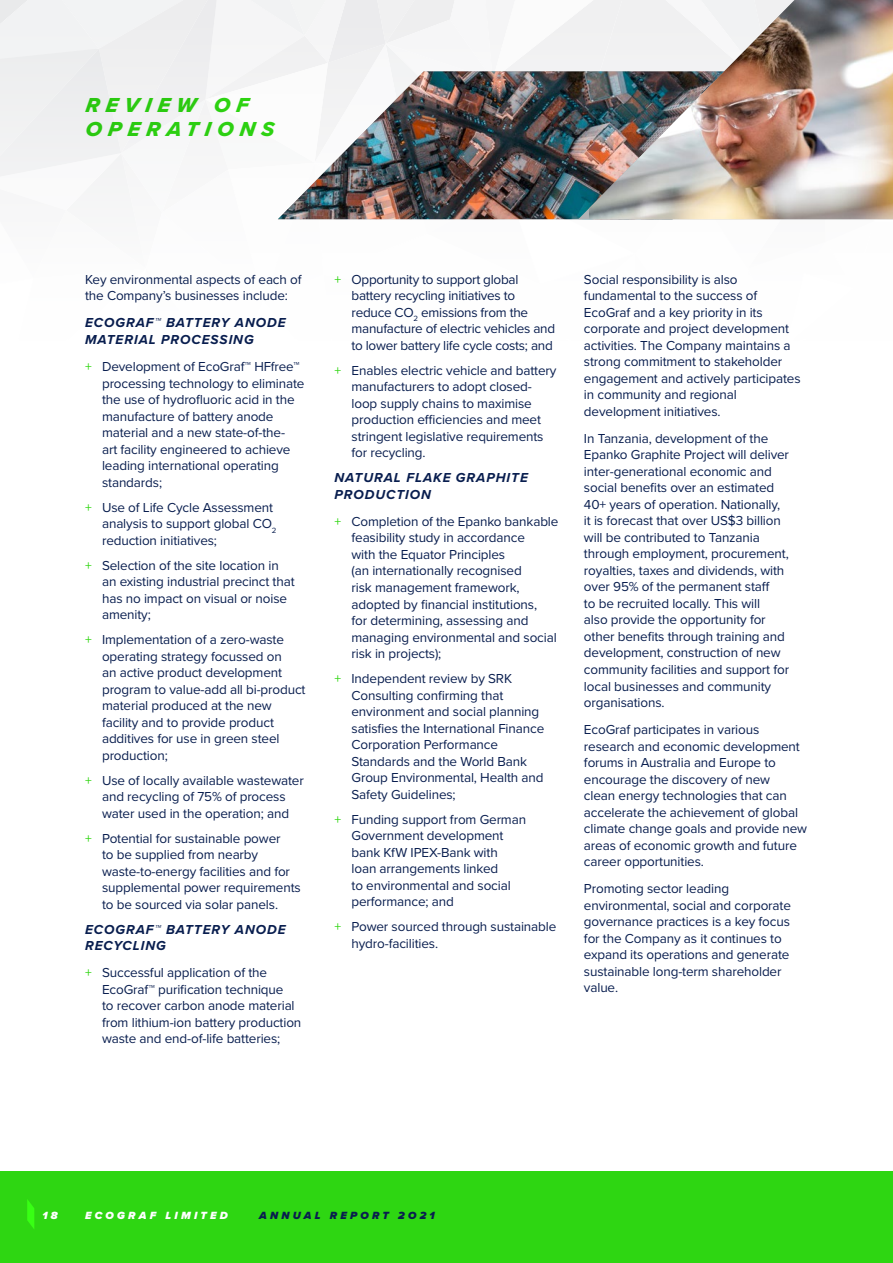
<style>
.page{position:relative;width:893px;height:1263px;background:#fff}
.page>*{position:absolute;margin:0;border:0;box-sizing:border-box;transform-origin:0 0}
.Body{font:21px/24px "Proxima Nova Extrabld It";letter-spacing:.3em;color:#2ed612}
.BODY{font:13.5px/16.5px "Proxima Nova";letter-spacing:-.01em;color:#091e4f}
.t1{font:italic 700 13.5px/16.5px "Proxima Nova";letter-spacing:.07em;color:#091e4f}
.t2{font:italic 900 10.8px "Proxima Nova";letter-spacing:.3em;color:#fff}
.t3{font:italic 900 10.8px "Proxima Nova";letter-spacing:.3em;color:#091e4f}
.s1{color:#2fd611}
</style>
<div class="page">
<div style="left:0;top:1171px;width:893px;height:92px;background:#2ed612"></div>
<svg style="left:27px;top:1199px;width:7px;height:30px"></svg>
<div style="left:0;top:0;width:893px;height:220px;background:#f3f3f4"></div>
<img style="left:278px;top:71px;width:300px;height:148px">
<img style="left:578px;top:0;width:11px;height:219px">
<img style="left:589px;top:0;width:304px;height:219px">
<p class="Body" style="left:85px;top:94px;width:190px">REVIEW OF<br>OPERATIONS</p>
<p class="BODY" style="left:85px;top:271px;width:218px">Key environmental aspects of each of the Company’s businesses include:</p>
<h3 class="t1" style="left:85px;top:315px;width:202px">ECOGRAF™ BATTERY ANODE<br>MATERIAL PROCESSING</h3>
<p class="BODY" style="left:102px;top:359px;width:204px;text-indent:-17px"><span class="s1">+</span> Development of EcoGraf™ HFfree™ processing technology to eliminate the use of hydrofluoric acid in the manufacture of battery anode material and a new state-of-the-<br>art facility engineered to achieve leading international operating standards;</p>
<p class="BODY" style="left:102px;top:499px;width:176px;text-indent:-17px"><span class="s1">+</span> Use of Life Cycle Assessment analysis to support global CO<sub>2 </sub>reduction initiatives;</p>
<p class="BODY" style="left:102px;top:557px;width:194px;text-indent:-17px"><span class="s1">+</span> Selection of the site location in an existing industrial precinct that has no impact on visual or noise amenity;</p>
<p class="BODY" style="left:102px;top:632px;width:205px;text-indent:-17px"><span class="s1">+</span> Implementation of a zero-waste operating strategy focussed on<br>an active product development program to value-add all bi-product material produced at the new facility and to provide product additives for use in green steel production;</p>
<p class="BODY" style="left:85px;top:772px;width:220px;text-align:center"><span class="s1">+</span> Use of locally available wastewater and recycling of 75% of process water used in the operation; and</p>
<p class="BODY" style="left:102px;top:830px;width:200px;text-indent:-17px"><span class="s1">+</span> Potential for sustainable power<br>to be supplied from nearby waste-to-energy facilities and for supplemental power requirements to be sourced via solar panels.</p>
<h3 class="t1" style="left:85px;top:921px;width:202px">ECOGRAF™ BATTERY ANODE<br>RECYCLING</h3>
<p class="BODY" style="left:102px;top:965px;width:201px;text-indent:-17px"><span class="s1">+</span> Successful application of the EcoGraf™ purification technique<br>to recover carbon anode material from lithium-ion battery production waste and end-of-life batteries;</p>
<p class="BODY" style="left:351px;top:271px;width:205px;text-indent:-17px"><span class="s1">+</span> Opportunity to support global battery recycling initiatives to reduce CO<sub>2</sub> emissions from the manufacture of electric vehicles and to lower battery life cycle costs; and</p>
<p class="BODY" style="left:351px;top:362px;width:207px;text-indent:-17px"><span class="s1">+</span> Enables electric vehicle and battery manufacturers to adopt closed&shy;loop supply chains to maximise production efficiencies and meet stringent legislative requirements for recycling.</p>
<h3 class="t1" style="left:334px;top:470px;width:195px">NATURAL FLAKE GRAPHITE<br>PRODUCTION</h3>
<p class="BODY" style="left:351px;top:513px;width:208px;text-indent:-17px"><span class="s1">+</span> Completion of the Epanko bankable feasibility study in accordance<br>with the Equator Principles<br>(an internationally recognised<br>risk management framework, adopted by financial institutions,<br>for determining, assessing and managing environmental and social risk in projects);</p>
<p class="BODY" style="left:351px;top:670px;width:194px;text-indent:-17px"><span class="s1">+</span> Independent review by SRK<br>Consulting confirming that environment and social planning satisfies the International Finance<br>Corporation Performance<br>Standards and the World Bank<br>Group Environmental, Health and<br>Safety Guidelines;</p>
<p class="BODY" style="left:351px;top:811px;width:176px;text-indent:-17px"><span class="s1">+</span> Funding support from German<br>Government development bank KfW IPEX-Bank with<br>loan arrangements linked<br>to environmental and social performance; and</p>
<p class="BODY" style="left:351px;top:918px;width:206px;text-indent:-17px"><span class="s1">+</span> Power sourced through sustainable hydro-facilities.</p>
<p class="BODY" style="left:584px;top:271px;width:218px">Social responsibility is also fundamental to the success of<br>EcoGraf and a key priority in its corporate and project development activities. The Company maintains a strong commitment to stakeholder engagement and actively participates in community and regional development initiatives.</p>
<p class="BODY" style="left:584px;top:430px;width:207px">In Tanzania, development of the Epanko Graphite Project will deliver inter-generational economic and social benefits over an estimated 40+ years of operation. Nationally, it is forecast that over US$3 billion will be contributed to Tanzania through employment, procurement, royalties, taxes and dividends, with over 95% of the permanent staff<br>to be recruited locally. This will<br>also provide the opportunity for other benefits through training and development, construction of new community facilities and support for local businesses and community organisations.</p>
<p class="BODY" style="left:584px;top:722px;width:225px">EcoGraf participates in various research and economic development forums in Australia and Europe to encourage the discovery of new<br>clean energy technologies that can accelerate the achievement of global climate change goals and provide new areas of economic growth and future career opportunities.</p>
<p class="BODY" style="left:584px;top:881px;width:208px">Promoting sector leading environmental, social and corporate governance practices is a key focus for the Company as it continues to expand its operations and generate sustainable long-term shareholder value.</p>
<p class="t2" style="left:43px;top:1209px;width:17px">1 8</p>
<p class="t2" style="left:85px;top:1209px;width:144px">ECOGRAF LIMITED</p>
<p class="t3" style="left:259px;top:1209px;width:177px">ANNUAL REPORT 2O21</p>
</div>
